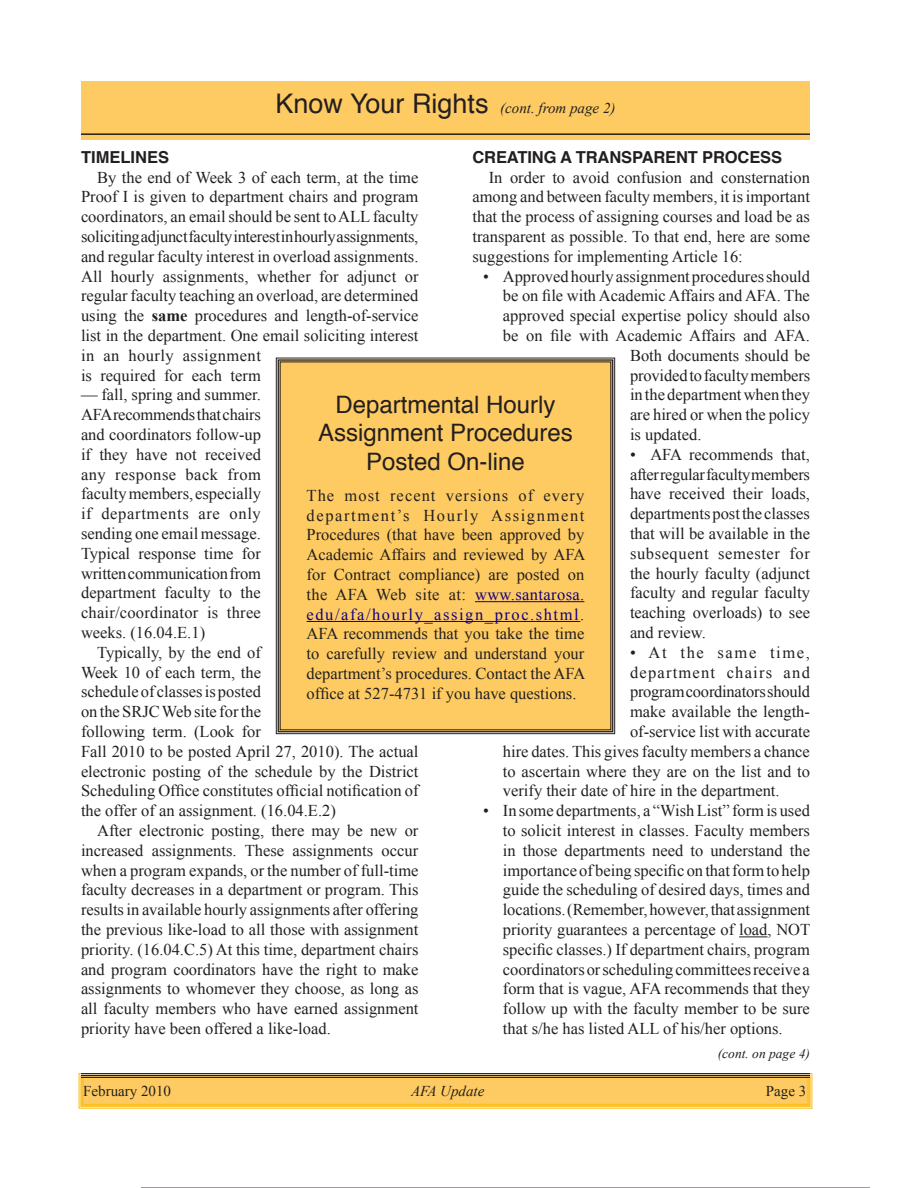
<style>
.page{position:relative;width:918px;height:1188px;background:#fff}
.page>*{position:absolute;margin:0;border:0;box-sizing:border-box;transform-origin:0 0}
.Subhead_1{font:24px/28.8px "Helvetica";color:#231f20;text-align:center}
.Body_Text_12{font:16.5px/19.8px "Times New Roman";color:#231f20;text-align:justify}
.Bullet_12{font:16.5px/19.8px "Times New Roman";color:#231f20;text-align:justify}
.Indented_Box_12{font:16.5px/19.8px "Times New Roman";color:#231f20;text-align:justify}
.Little_Heading{font:700 16.5px "Helvetica";letter-spacing:-.01em;color:#231f20}
.Bullet_12-2{font:16.5px "Times New Roman";letter-spacing:.075em;color:#231f20}
.Bullet_12-3{font:16.5px "Times New Roman";letter-spacing:.095em;color:#231f20}
.Headline{font:italic 15px "Times New Roman";color:#231f20}
.Subhead_1-2{font:15px "Times New Roman";color:#231f20}
.Subhead_1-3{font:italic 15px "Times New Roman";color:#231f20}
.t1{font:italic 13.5px "Times New Roman";color:#231f20}
.s1{font-family:"Helvetica";font-style:normal;font-size:27px}
.s2{font-weight:700}
.s3{color:#13017c}
</style>
<div class="page">
<div style="left:81px;top:81px;width:729px;height:59px;background:#fecb62"></div>
<hr style="left:81px;top:133px;width:729px;height:2px;background:#231f20">
<svg style="left:78px;top:1073px;width:735px;height:36px;background:#fccc67"></svg>
<div style="left:80px;top:1075px;width:731px;height:32px;border:1px solid #fcba13"></div>
<div style="left:83px;top:1077px;width:725px;height:28px;border:1px solid #fcba13"></div>
<hr style="left:81px;top:1073px;width:729px;height:1px;background:#231f20">
<hr style="left:81px;top:1075px;width:729px;height:1px;background:#231f20">
<hr style="left:81px;top:1077px;width:729px;height:1px;background:#231f20">
<hr style="left:141px;top:1187px;width:729px;height:1px;background:#231f20">
<svg style="left:739px;top:936px;width:29px;height:1px"></svg>
<div style="left:276px;top:357px;width:339px;height:377px;background:#fecb62"></div>
<div style="left:278px;top:359px;width:335px;height:373px;border:1px solid #231f20"></div>
<hr style="left:475px;top:601px;width:109px;height:1px;background:#13017c">
<hr style="left:307px;top:621px;width:273px;height:1px;background:#13017c">
<p class="Headline" style="left:275px;top:100px;width:342px"><span class="s1">Know Your Rights</span> (cont. from page 2)</p>
<p class="Little_Heading" style="left:81px;top:142px;width:90px">TIMELINES</p>
<p class="Body_Text_12" style="left:81px;top:167px;width:339px;text-align:left;text-indent:16px">By the end of Week 3 of each term, at the time Proof I is given to department chairs and program coordinators, an email should be sent to ALL faculty soliciting adjunct faculty interest in hourly assignments, and regular faculty interest in overload assignments.<br>All hourly assignments, whether for adjunct or regular faculty teaching an overload, are determined using the <span class="s2">same</span> procedures and length-of-service list in the department. One email soliciting interest in an hourly assignment<br>is required for each term</p>
<p class="Body_Text_12" style="left:81px;top:385px;width:182px">— fall, spring and summer.<br>AFA recommends that chairs and coordinators follow-up if they have not received any response back from faculty members, especially if departments are only sending one email message.<br>Typical response time for written communication from department faculty to the chair/coordinator is three weeks. (16.04.E.1)</p>
<p class="Body_Text_12" style="left:81px;top:642px;width:339px;text-align:left;text-indent:16px">Typically, by the end of<br>Week 10 of each term, the<br>schedule of classes is posted<br>on the SRJC Web site for the<br>following term. (Look for<br>Fall 2010 to be posted April 27, 2010). The actual electronic posting of the schedule by the District Scheduling Office constitutes official notification of the offer of an assignment. (16.04.E.2)</p>
<p class="Body_Text_12" style="left:81px;top:820px;width:339px;text-indent:16px">After electronic posting, there may be new or increased assignments. These assignments occur when a program expands, or the number of full-time faculty decreases in a department or program. This results in available hourly assignments after offering the previous like-load to all those with assignment priority. (16.04.C.5) At this time, department chairs and program coordinators have the right to make assignments to whomever they choose, as long as all faculty members who have earned assignment priority have been offered a like-load.</p>
<p class="Little_Heading" style="left:472px;top:142px;width:311px">CREATING A TRANSPARENT PROCESS</p>
<p class="Body_Text_12" style="left:472px;top:167px;width:339px;text-indent:16px">In order to avoid confusion and consternation among and between faculty members, it is important that the process of assigning courses and load be as transparent as possible. To that end, here are some suggestions for implementing Article 16:</p>
<p class="Bullet_12" style="left:483px;top:266px;width:328px">• Approved hourly assignment procedures should</p>
<p class="Bullet_12" style="left:503px;top:286px;width:309px">be on file with Academic Affairs and AFA. The</p>
<p class="Bullet_12" style="left:503px;top:306px;width:309px">approved special expertise policy should also</p>
<p class="Bullet_12" style="left:503px;top:325px;width:309px">be on file with Academic Affairs and AFA.</p>
<p class="Bullet_12" style="left:630px;top:345px;width:181px">Both documents should be</p>
<p class="Bullet_12" style="left:630px;top:365px;width:182px">provided to faculty members</p>
<p class="Bullet_12" style="left:630px;top:385px;width:182px">in the department when they</p>
<p class="Bullet_12" style="left:630px;top:405px;width:181px">are hired or when the policy</p>
<p class="Bullet_12" style="left:630px;top:424px;width:73px">is updated.</p>
<p class="Bullet_12" style="left:630px;top:444px;width:182px">• AFA recommends that, after regular faculty members have received their loads, departments post the classes that will be available in the subsequent semester for the hourly faculty (adjunct faculty and regular faculty teaching overloads) to see and review.</p>
<p class="Bullet_12-3" style="left:630px;top:643px;width:181px">• At the same time,</p>
<p class="Bullet_12-2" style="left:630px;top:663px;width:181px">department chairs and</p>
<p class="Bullet_12" style="left:630px;top:682px;width:182px">program coordinators should</p>
<p class="Bullet_12" style="left:630px;top:702px;width:182px">make available the length-</p>
<p class="Bullet_12" style="left:630px;top:721px;width:181px">of-service list with accurate</p>
<p class="Bullet_12" style="left:503px;top:741px;width:309px">hire dates. This gives faculty members a chance</p>
<p class="Bullet_12" style="left:503px;top:761px;width:309px">to ascertain where they are on the list and to</p>
<p class="Bullet_12" style="left:503px;top:781px;width:278px">verify their date of hire in the department.</p>
<p class="Bullet_12" style="left:503px;top:801px;width:309px;text-indent:-20px">• In some departments, a “Wish List” form is used to solicit interest in classes. Faculty members in those departments need to understand the importance of being specific on that form to help guide the scheduling of desired days, times and locations. (Remember, however, that assignment priority guarantees a percentage of load, NOT specific classes.) If department chairs, program coordinators or scheduling committees receive a form that is vague, AFA recommends that they follow up with the faculty member to be sure that s/he has listed ALL of his/her options.</p>
<p class="Subhead_1" style="left:318px;top:389px;width:256px">Departmental Hourly<br>Assignment Procedures<br>Posted On-line</p>
<p class="Indented_Box_12" style="left:307px;top:485px;width:280px">The most recent versions of every department’s Hourly Assignment Procedures (that have been approved by Academic Affairs and reviewed by AFA for Contract compliance) are posted on the AFA Web site at: <span class="s3">www.santarosa. edu/afa/hourly_assign_proc.shtml</span>.<br>AFA recommends that you take the time to carefully review and understand your department’s procedures. Contact the AFA office at 527-4731 if you have questions.</p>
<p class="t1" style="left:718px;top:1046px;width:94px">(cont. on page 4)</p>
<p class="Subhead_1-2" style="left:83px;top:1082px;width:89px">February 2010</p>
<p class="Subhead_1-3" style="left:411px;top:1082px;width:75px">AFA Update</p>
<p class="Subhead_1-2" style="left:766px;top:1082px;width:42px">Page 3</p>
</div>
